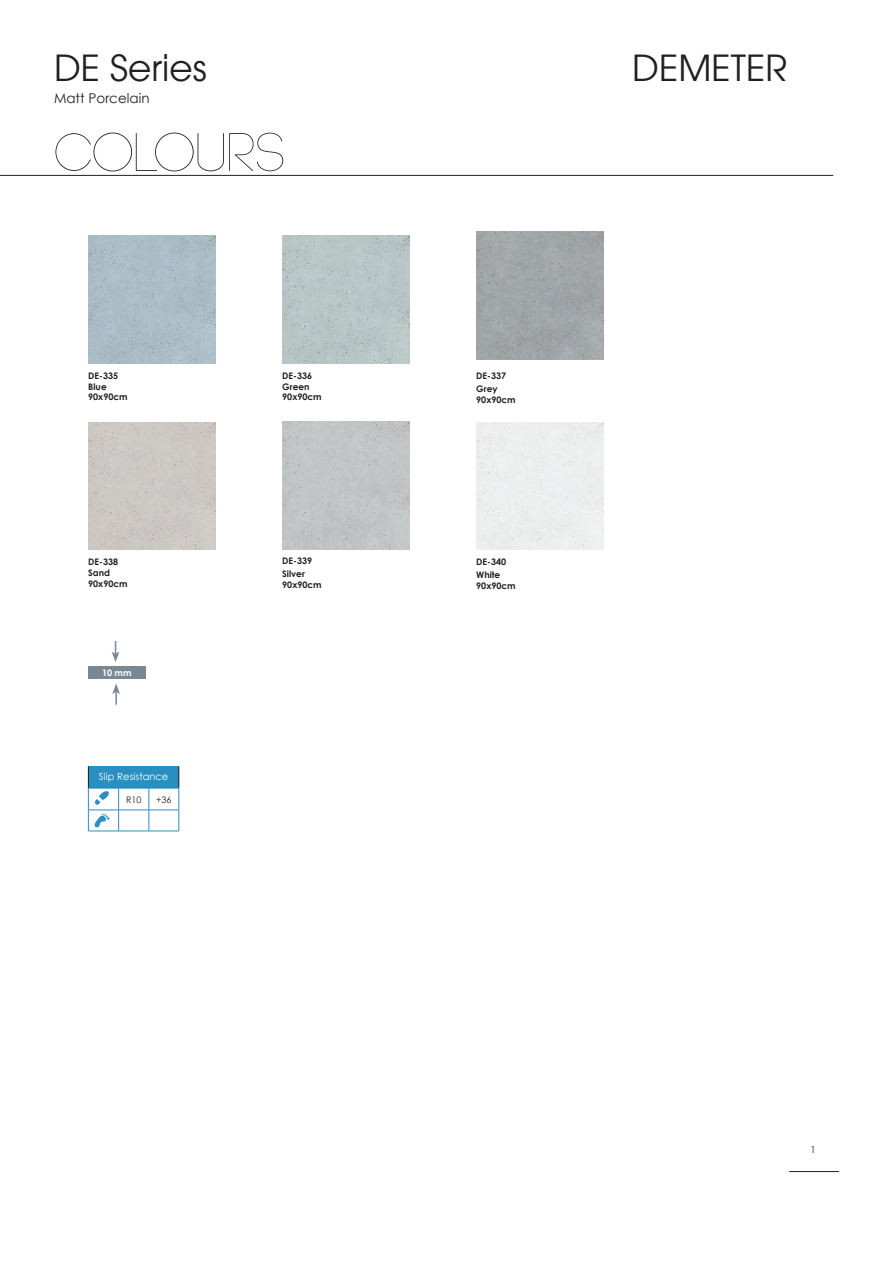
<style>
.page{position:relative;width:893px;height:1263px;background:#fff}
.page>*{position:absolute;margin:0;border:0;box-sizing:border-box;transform-origin:0 0}
.t1{font:300 54px "Code";color:#231f20}
.t2{font:36px "Avant Garde";color:#231f20}
.t3{font:13.5px "Century Gothic";color:#231f20}
.t4{font:9.9px "Century Gothic";color:#fff}
.t5{font:9.6px "Century Gothic";color:#231f20}
.t6{font:700 9px/10.8px "Century Gothic";color:#231f20}
.t7{font:9px "Century Gothic";color:#231f20}
.t8{font:700 9px "Century Gothic";color:#fff}
</style>
<div class="page">
<hr style="left:789px;top:1171px;width:50px;height:1px;background:#231f20">
<hr style="left:0;top:175px;width:833px;height:1px;background:#231f20">
<div style="left:88px;top:236px;width:128px;height:127px;background:#aabdc6"></div>
<div style="left:282px;top:236px;width:128px;height:127px;background:#b8c6c6"></div>
<div style="left:88px;top:422px;width:128px;height:128px;background:#ccc8c3"></div>
<div style="left:282px;top:422px;width:128px;height:127px;background:#c2c4c5"></div>
<div style="left:476px;top:422px;width:128px;height:128px;background:#eceeee"></div>
<img style="left:476px;top:232px;width:128px;height:127px">
<div style="left:88px;top:666px;width:57px;height:13px;background:#7a8893"></div>
<svg style="left:112px;top:683px;width:8px;height:22px"></svg>
<svg style="left:112px;top:641px;width:7px;height:21px"></svg>
<div style="left:88px;top:766px;width:91px;height:22px;background:#298ec0"></div>
<hr style="left:88px;top:788px;width:31px;height:1px;background:#298ec0">
<hr style="left:119px;top:788px;width:30px;height:1px;background:#298ec0">
<hr style="left:149px;top:788px;width:30px;height:1px;background:#298ec0">
<hr style="left:88px;top:810px;width:31px;height:1px;background:#298ec0">
<hr style="left:119px;top:810px;width:30px;height:1px;background:#298ec0">
<svg style="left:118px;top:788px;width:1px;height:43px"></svg>
<hr style="left:149px;top:810px;width:30px;height:1px;background:#298ec0">
<svg style="left:149px;top:788px;width:1px;height:43px"></svg>
<svg style="left:179px;top:766px;width:1px;height:65px"></svg>
<hr style="left:88px;top:831px;width:31px;height:1px;background:#298ec0">
<hr style="left:119px;top:831px;width:30px;height:1px;background:#298ec0">
<hr style="left:149px;top:831px;width:30px;height:1px;background:#298ec0">
<svg style="left:88px;top:766px;width:22px;height:65px"></svg>
<h2 class="t2" style="left:54px;top:46px;width:154px">DE Series</h2>
<h2 class="t2" style="left:632px;top:46px;width:156px">DEMETER</h2>
<h3 class="t3" style="left:54px;top:89px;width:97px">Matt Porcelain</h3>
<h1 class="t1" style="left:54px;top:126px;width:232px">COLOURS</h1>
<p class="t6" style="left:88px;top:370px;width:41px">DE-335<br>Blue<br>90x90cm</p>
<p class="t6" style="left:282px;top:370px;width:41px">DE-336<br>Green<br>90x90cm</p>
<p class="t6" style="left:476px;top:369px;width:31px;line-height:12.8px">DE-337<br>Grey</p>
<p class="t6" style="left:476px;top:394px;width:41px">90x90cm</p>
<p class="t6" style="left:88px;top:556px;width:41px">DE-338<br>Sand<br>90x90cm</p>
<p class="t6" style="left:282px;top:555px;width:31px;line-height:12.8px">DE-339<br>Silver</p>
<p class="t6" style="left:282px;top:579px;width:41px">90x90cm</p>
<p class="t8" style="left:102px;top:667px;width:31px">10 mm</p>
<p class="t4" style="left:99px;top:771px;width:71px">Slip Resistance</p>
<p class="t7" style="left:126px;top:795px;width:17px">R10</p>
<p class="t7" style="left:156px;top:795px;width:17px">+36</p>
<p class="t6" style="left:476px;top:555px;width:31px;line-height:12.8px">DE-340<br>White</p>
<p class="t6" style="left:476px;top:580px;width:41px">90x90cm</p>
<p class="t5" style="left:810px;top:1143px;width:7px">1</p>
</div>
